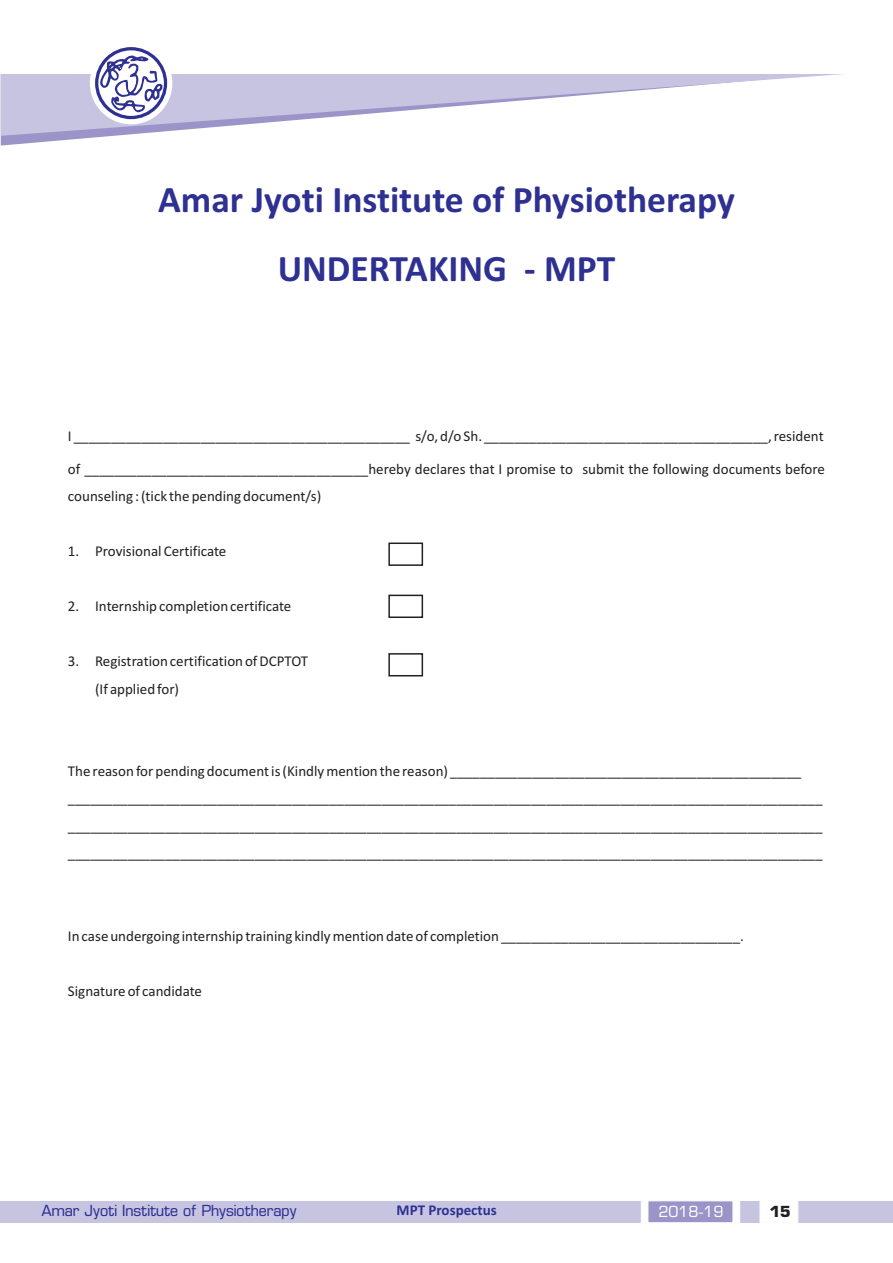
<style>
.page{position:relative;width:893px;height:1263px;background:#fff}
.page>*{position:absolute;margin:0;border:0;box-sizing:border-box;transform-origin:0 0}
.t1{font:700 37.5px/68.7px "Calibri";color:#2e3092;text-align:center}
.t2{font:15px/27.5px "Calibri";color:#231f20}
.t3{font:15px "Microstyle ATT";color:#2e3092}
.t4{font:700 15px "Calibri";color:#2e3092}
.t5{font:15px "Microstyle ATT";color:#fff}
.t6{font:700 15px "Microstyle ATT";color:#231f20}
</style>
<div class="page">
<div style="left:0;top:1201px;width:893px;height:22px;background:#c6c4e1"></div>
<svg style="left:641px;top:1201px;width:99px;height:22px;background:#ada9d2"></svg>
<svg style="left:760px;top:1201px;width:38px;height:22px"></svg>
<div style="left:388px;top:542px;width:35px;height:24px;border:1px solid #231f20"></div>
<div style="left:388px;top:595px;width:35px;height:23px;border:1px solid #231f20"></div>
<div style="left:388px;top:653px;width:35px;height:23px;border:1px solid #231f20"></div>
<svg style="left:1px;top:136px;width:109px;height:10px"></svg>
<svg style="left:1px;top:74px;width:842px;height:62px;fill:#c6c4e1"></svg>
<div style="left:90px;top:42px;width:82px;height:82px;background:#fff;border-radius:50%"></div>
<svg style="left:95px;top:47px;width:72px;height:72px"></svg>
<h1 class="t1" style="left:158px;top:168px;width:578px">Amar Jyoti Institute of Physiotherapy<br>UNDERTAKING - MPT</h1>
<p class="t2" style="left:68px;top:420px;width:758px;line-height:33px">I _____________________________________________ s/o, d/o Sh. ______________________________________, resident of ______________________________________hereby declares that I promise to submit the following documents before</p>
<p class="t2" style="left:68px;top:484px;width:255px">counseling : (tick the pending document/s)</p>
<p class="t2" style="left:68px;top:539px;width:160px">1. Provisional Certificate</p>
<p class="t2" style="left:68px;top:594px;width:225px">2. Internship completion certificate</p>
<p class="t2" style="left:95px;top:648px;width:215px;text-indent:-27px">3. Registration certification of DCPTOT (If applied for)</p>
<p class="t2" style="left:68px;top:758px;width:756px">The reason for pending document is (Kindly mention the reason) _______________________________________________ _____________________________________________________________________________________________________ _____________________________________________________________________________________________________ _____________________________________________________________________________________________________</p>
<p class="t2" style="left:68px;top:923px;width:677px">In case undergoing internship training kindly mention date of completion ________________________________.</p>
<p class="t2" style="left:68px;top:978px;width:136px">Signature of candidate</p>
<p class="t3" style="left:42px;top:1204px;width:257px">Amar Jyoti Institute of Physiotherapy</p>
<p class="t4" style="left:397px;top:1204px;width:102px">MPT Prospectus</p>
<p class="t5" style="left:658px;top:1206px;width:67px">2018-19</p>
<p class="t6" style="left:769px;top:1206px;width:23px">15</p>
</div>
